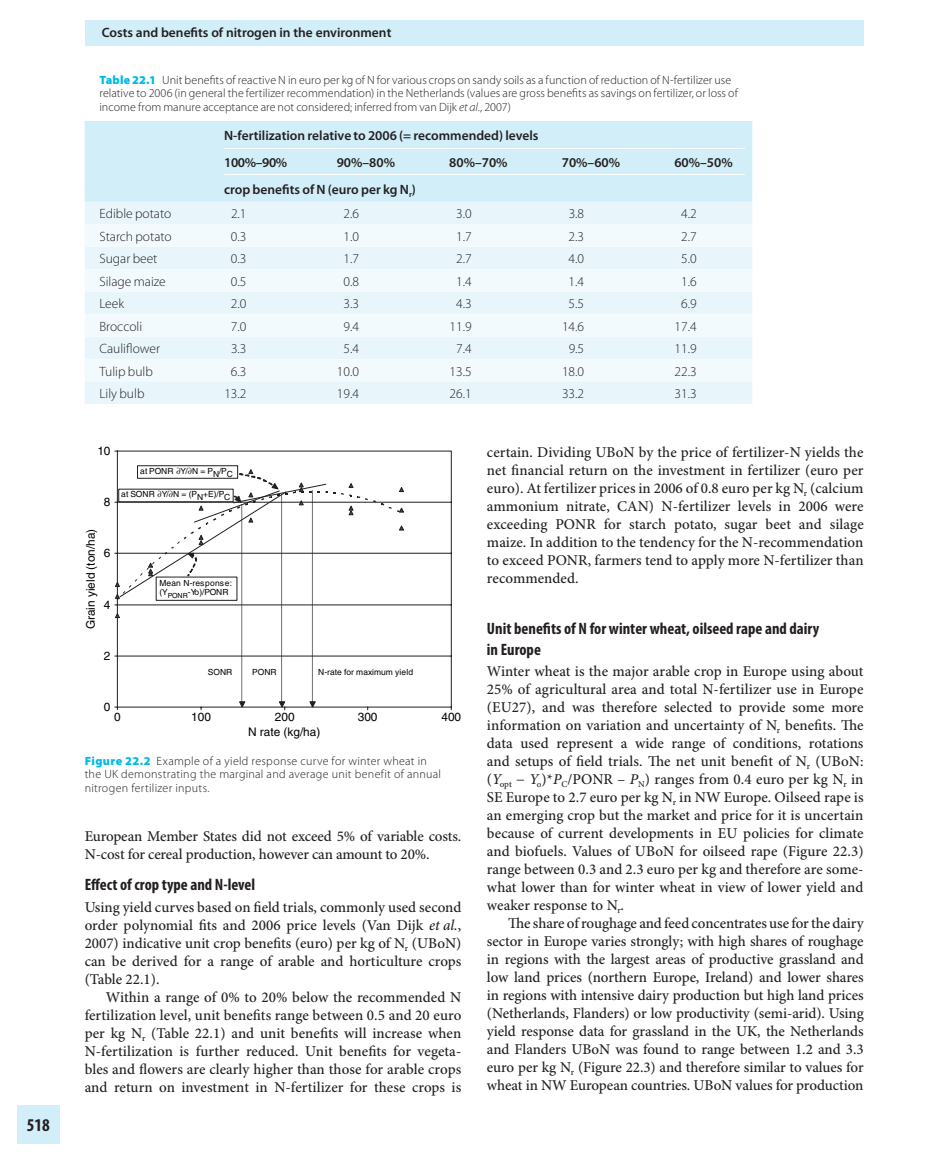
<style>
.page{position:relative;width:932px;height:1173px;background:#fff}
.page>*{position:absolute;margin:0;border:0;box-sizing:border-box;transform-origin:0 0}
.t1{font:700 condensed 18px "Myriad Pro";color:#231f20}
.t2{font:700 condensed 16.5px/21px "Myriad Pro";color:#231f20}
.t3{font:500 15px/18px "Minion Pro";letter-spacing:-.005em;color:#231f20;text-align:justify}
.t4{font:300 13.5px "Myriad Pro";color:#231f20}
.t5{font:600 13.5px/26.8px "Myriad Pro";color:#231f20}
.t6{font:300 12px/13.5px "Myriad Pro";letter-spacing:.01em;color:#231f20}
.t7{font:11.85px "Helvetica";color:#000}
.t8{font:8.4px "Helvetica";color:#000}
.t9{font:8.4px/9.9px "Helvetica";letter-spacing:.02em;color:#000}
.s1{font-weight:900;color:#00b9e7}
.s2{font-style:italic}
</style>
<div class="page">
<div style="left:85px;top:21px;width:778px;height:25px;background:#d1eef9"></div>
<div style="left:17px;top:1105px;width:43px;height:38px;background:#d1eef9"></div>
<svg style="left:114px;top:450px;width:338px;height:261px"></svg>
<svg style="left:398px;top:525px;width:7px;height:6px"></svg>
<svg style="left:398px;top:487px;width:7px;height:5px"></svg>
<svg style="left:373px;top:500px;width:18px;height:9px"></svg>
<svg style="left:397px;top:507px;width:8px;height:6px"></svg>
<svg style="left:114px;top:465px;width:253px;height:244px"></svg>
<div style="left:85px;top:121px;width:667px;height:81px;background:#d1eef9"></div>
<div style="left:85px;top:202px;width:667px;height:22px;background:#e8f6fc"></div>
<svg style="left:85px;top:224px;width:667px;height:158px;fill:#f3fafd"></svg>
<div style="left:85px;top:382px;width:667px;height:22px;background:#e8f6fc"></div>
<hr style="left:224px;top:148px;width:520px;height:1px;background:#fff">
<hr style="left:224px;top:174px;width:520px;height:1px;background:#fff">
<p class="t1" style="left:27px;top:1118px;width:25px">518</p>
<p class="t5" style="left:102px;top:20px;width:291px">Costs and benefits of nitrogen in the environment</p>
<p class="t6" style="left:99px;top:74px;width:640px"><span class="s1">Table 22.1</span> Unit benefits of reactive N in euro per kg of N for various crops on sandy soils as a function of reduction of N-fertilizer use relative to 2006 (in general the fertilizer recommendation) in the Netherlands (values are gross benefits as savings on fertilizer, or loss of income from manure acceptance are not considered; inferred from van Dijk <span class="s2">et al.</span> , 2007 )</p>
<p class="t5" style="left:224px;top:124px;width:316px">N-fertilization relative to 2006 (= recommended) levels<br>100%–90%</p>
<p class="t5" style="left:337px;top:151px;width:60px">90%–80%</p>
<p class="t5" style="left:449px;top:151px;width:60px">80%–70%</p>
<p class="t5" style="left:562px;top:151px;width:60px">70%–60%</p>
<p class="t5" style="left:674px;top:151px;width:60px">60%–50%</p>
<p class="t5" style="left:224px;top:177px;width:193px">crop benefits of N (euro per kg N <sub>r</sub> )</p>
<p class="t4" style="left:99px;top:209px;width:73px">Edible potato</p>
<p class="t4" style="left:231px;top:209px;width:17px">2.1</p>
<p class="t4" style="left:343px;top:209px;width:17px">2.6</p>
<p class="t4" style="left:456px;top:209px;width:17px">3.0</p>
<p class="t4" style="left:568px;top:209px;width:17px">3.8</p>
<p class="t4" style="left:681px;top:209px;width:17px">4.2</p>
<p class="t4" style="left:99px;top:231px;width:74px">Starch potato</p>
<p class="t4" style="left:231px;top:231px;width:17px">0.3</p>
<p class="t4" style="left:343px;top:231px;width:17px">1.0</p>
<p class="t4" style="left:456px;top:231px;width:17px">1.7</p>
<p class="t4" style="left:568px;top:231px;width:17px">2.3</p>
<p class="t4" style="left:681px;top:231px;width:17px">2.7</p>
<p class="t4" style="left:99px;top:254px;width:59px">Sugar beet</p>
<p class="t4" style="left:231px;top:254px;width:17px">0.3</p>
<p class="t4" style="left:343px;top:254px;width:17px">1.7</p>
<p class="t4" style="left:456px;top:254px;width:17px">2.7</p>
<p class="t4" style="left:568px;top:254px;width:17px">4.0</p>
<p class="t4" style="left:681px;top:254px;width:17px">5.0</p>
<p class="t4" style="left:99px;top:276px;width:68px">Silage maize</p>
<p class="t4" style="left:231px;top:276px;width:17px">0.5</p>
<p class="t4" style="left:343px;top:276px;width:17px">0.8</p>
<p class="t4" style="left:456px;top:276px;width:17px">1.4</p>
<p class="t4" style="left:568px;top:276px;width:17px">1.4</p>
<p class="t4" style="left:681px;top:276px;width:17px">1.6</p>
<p class="t4" style="left:99px;top:299px;width:26px">Leek</p>
<p class="t4" style="left:231px;top:299px;width:17px">2.0</p>
<p class="t4" style="left:343px;top:299px;width:17px">3.3</p>
<p class="t4" style="left:456px;top:299px;width:17px">4.3</p>
<p class="t4" style="left:568px;top:299px;width:17px">5.5</p>
<p class="t4" style="left:681px;top:299px;width:17px">6.9</p>
<p class="t4" style="left:99px;top:321px;width:44px">Broccoli</p>
<p class="t4" style="left:231px;top:321px;width:17px">7.0</p>
<p class="t4" style="left:343px;top:321px;width:17px">9.4</p>
<p class="t4" style="left:449px;top:321px;width:24px">11.9</p>
<p class="t4" style="left:562px;top:321px;width:24px">14.6</p>
<p class="t4" style="left:674px;top:321px;width:24px">17.4</p>
<p class="t4" style="left:99px;top:344px;width:62px">Cauliflower</p>
<p class="t4" style="left:231px;top:344px;width:17px">3.3</p>
<p class="t4" style="left:343px;top:344px;width:17px">5.4</p>
<p class="t4" style="left:456px;top:344px;width:17px">7.4</p>
<p class="t4" style="left:568px;top:344px;width:17px">9.5</p>
<p class="t4" style="left:674px;top:344px;width:24px">11.9</p>
<p class="t4" style="left:99px;top:366px;width:55px">Tulip bulb</p>
<p class="t4" style="left:231px;top:366px;width:17px">6.3</p>
<p class="t4" style="left:337px;top:366px;width:24px">10.0</p>
<p class="t4" style="left:449px;top:366px;width:24px">13.5</p>
<p class="t4" style="left:562px;top:366px;width:24px">18.0</p>
<p class="t4" style="left:674px;top:366px;width:24px">22.3</p>
<p class="t4" style="left:99px;top:388px;width:46px">Lily bulb</p>
<p class="t4" style="left:224px;top:388px;width:24px">13.2</p>
<p class="t4" style="left:337px;top:388px;width:24px">19.4</p>
<p class="t4" style="left:449px;top:388px;width:24px">26.1</p>
<p class="t4" style="left:562px;top:388px;width:24px">33.2</p>
<p class="t4" style="left:674px;top:388px;width:24px">31.3</p>
<p class="t7" style="left:97px;top:446px;width:15px">10</p>
<p class="t7" style="left:104px;top:497px;width:8px">8</p>
<p class="t7" style="left:86px;top:629px;width:102px;rotate:-90deg">Grain yield (ton/ha)</p>
<p class="t7" style="left:104px;top:548px;width:8px">6</p>
<p class="t7" style="left:104px;top:600px;width:8px">4</p>
<p class="t7" style="left:104px;top:651px;width:8px">2</p>
<p class="t7" style="left:104px;top:702px;width:8px">0</p>
<p class="t8" style="left:140px;top:468px;width:94px">at PONR ∂Y/∂N = PN/PC</p>
<p class="t8" style="left:121px;top:491px;width:111px">at SONR ∂Y/∂N = (PN+E)/PC</p>
<p class="t9" style="left:159px;top:579px;width:74px">Mean N-response: (Y<sub>PONR</sub>-Yo)/PONR</p>
<p class="t8" style="left:208px;top:669px;width:26px">SONR</p>
<p class="t8" style="left:252px;top:669px;width:26px">PONR</p>
<p class="t8" style="left:318px;top:669px;width:96px">N-rate for maximum yield</p>
<p class="t7" style="left:114px;top:713px;width:8px">0</p>
<p class="t7" style="left:191px;top:713px;width:21px">100</p>
<p class="t7" style="left:275px;top:713px;width:21px">200</p>
<p class="t7" style="left:358px;top:713px;width:21px">300</p>
<p class="t7" style="left:441px;top:713px;width:21px">400</p>
<p class="t7" style="left:248px;top:728px;width:74px">N rate (kg/ha)</p>
<p class="t6" style="left:85px;top:755px;width:358px"><span class="s1">Figure 22.2</span> Example of a yield response curve for winter wheat in the UK demonstrating the marginal and average unit benefit of annual nitrogen fertilizer inputs.</p>
<p class="t3" style="left:85px;top:828px;width:378px">European Member States did not exceed 5% of variable costs.<br>N-cost for cereal production, however can amount to 20%.</p>
<p class="t2" style="left:85px;top:876px;width:172px">Effect of crop type and N-level</p>
<p class="t3" style="left:85px;top:899px;width:378px">Using yield curves based on field trials, commonly used second order polynomial fits and 2006 price levels (Van Dijk <span class="s2">et al.</span> , 2007 ) indicative unit crop benefits (euro) per kg of N <sub>r</sub> (UBoN) can be derived for a range of arable and horticulture crops ( Table 22.1 ).</p>
<p class="t3" style="left:85px;top:989px;width:378px;text-indent:21px">Within a range of 0% to 20% below the recommended N fertilization level, unit benefits range between 0.5 and 20 euro per kg N <sub>r</sub> ( Table 22.1 ) and unit benefits will increase when N-fertilization is further reduced. Unit benefits for vegeta&shy;bles and flowers are clearly higher than those for arable crops and return on investment in N-fertilizer for these crops is</p>
<p class="t3" style="left:487px;top:445px;width:378px">certain. Dividing UBoN by the price of fertilizer-N yields the net financial return on the investment in fertilizer (euro per euro). At fertilizer prices in 2006 of 0.8 euro per kg N <sub>r</sub> (calcium ammonium nitrate, CAN) N-fertilizer levels in 2006 were exceeding PONR for starch potato, sugar beet and silage maize. In addition to the tendency for the N-recommendation to exceed PONR, farmers tend to apply more N-fertilizer than recommended.</p>
<p class="t2" style="left:487px;top:620px;width:334px">Unit benefits of N for winter wheat, oilseed rape and dairy in Europe</p>
<p class="t3" style="left:487px;top:664px;width:378px">Winter wheat is the major arable crop in Europe using about 25% of agricultural area and total N-fertilizer use in Europe (EU27), and was therefore selected to provide some more information on variation and uncertainty of N <sub>r</sub> benefits. The data used represent a wide range of conditions, rotations and setups of field trials. The net unit benefit of N <sub>r</sub> (UBoN: ( <span class="s2">Y</span><sub>opt</sub> − <span class="s2">Y</span><sub>o</sub> )* <span class="s2">P</span><sub>C</sub> /PONR – <span class="s2">P</span><sub>N</sub> ) ranges from 0.4 euro per kg N <sub>r</sub> in SE Europe to 2.7 euro per kg N <sub>r</sub> in NW Europe. Oilseed rape is an emerging crop but the market and price for it is uncertain because of current developments in EU policies for climate and biofuels. Values of UBoN for oilseed rape ( Figure 22.3 ) range between 0.3 and 2.3 euro per kg and therefore are some&shy;what lower than for winter wheat in view of lower yield and weaker response to N <sub>r</sub> .</p>
<p class="t3" style="left:487px;top:916px;width:378px;text-indent:21px">The share of roughage and feed concentrates use for the dairy sector in Europe varies strongly; with high shares of roughage in regions with the largest areas of productive grassland and low land prices (northern Europe, Ireland) and lower shares in regions with intensive dairy production but high land prices (Netherlands, Flanders) or low productivity (semi-arid). Using yield response data for grassland in the UK, the Netherlands and Flanders UBoN was found to range between 1.2 and 3.3 euro per kg N <sub>r</sub> ( Figure 22.3 ) and therefore similar to values for wheat in NW European countries. UBoN values for production</p>
</div>
